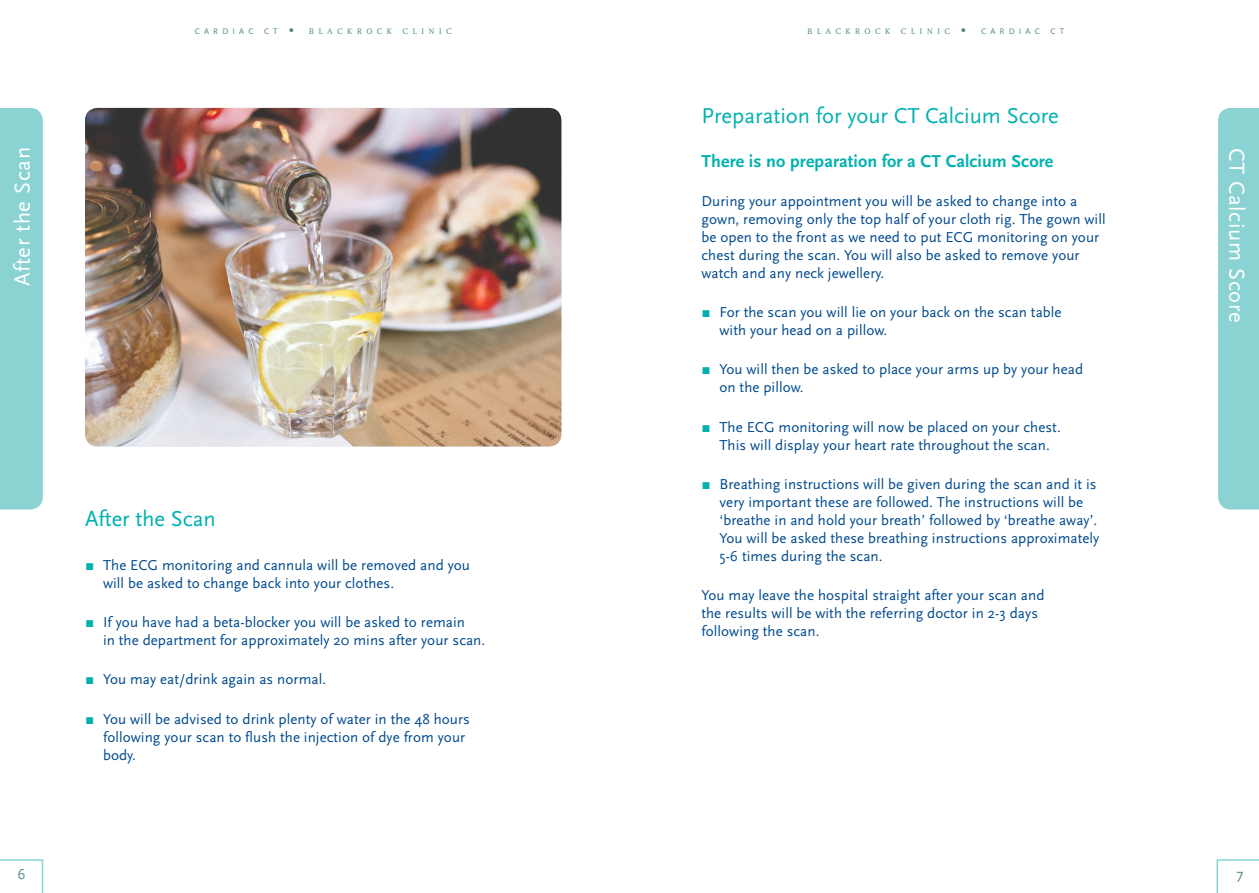
<style>
.page{position:relative;width:1259px;height:893px;background:#fff}
.page>*{position:absolute;margin:0;border:0;box-sizing:border-box;transform-origin:0 0}
.hBC41_title_header_1{font:22.5px "Scala Sans";color:#00b1b0}
.hBC41_page_tab_15_16{font:22.5px "Scala Sans";letter-spacing:.03em;color:#fff}
.hBC41_subhead_12_12{font:700 18px "Scala Sans";letter-spacing:.005em;color:#00b1b0}
.hBC41_bodytext_10_12{font:15px/18px "Scala Sans";letter-spacing:.005em;color:#004a8d}
.t1{font:15px "Scala Sans";color:#4f8a88}
.t2{font:8.4px "Scala";letter-spacing:.5em;color:#4f8a88}
.t3{font:8.4px "Scala Sans";letter-spacing:.5em;color:#4f8a88}
.s1{font-family:"Scala Sans"}
.s2{font-family:"Scala Sans";font-size:16.8px}
.s3{color:#00b1b0}
</style>
<div class="page">
<div style="left:1218px;top:108px;width:41px;height:401px;background:#8bd2d3"></div>
<div style="left:0;top:108px;width:43px;height:401px;background:#8bd2d3"></div>
<img style="left:85px;top:108px;width:476px;height:338px">
<svg style="left:1216px;top:859px;width:43px;height:34px"></svg>
<svg style="left:0;top:859px;width:43px;height:34px"></svg>
<p class="hBC41_page_tab_15_16" style="left:10px;top:286px;width:141px;rotate:-90deg">After the Scan</p>
<p class="t3" style="left:195px;top:26px;width:60px">CARDIAC</p>
<p class="t2" style="left:264px;top:26px;width:189px"><span class="s1">CT</span> <span class="s2">•</span> BLACKROCK CLINIC</p>
<p class="t2" style="left:807px;top:26px;width:161px">BLACKROCK CLINIC <span class="s2">•</span></p>
<p class="t3" style="left:981px;top:26px;width:60px">CARDIAC</p>
<p class="t3" style="left:1050px;top:26px;width:15px">C T</p>
<p class="hBC41_title_header_1" style="left:85px;top:507px;width:132px">After the Scan</p>
<p class="hBC41_bodytext_10_12" style="left:103px;top:556px;width:368px;text-indent:-18px"><span class="s3">π</span> The ECG monitoring and cannula will be removed and you will be asked to change back into your clothes.</p>
<p class="hBC41_bodytext_10_12" style="left:103px;top:613px;width:384px;text-indent:-18px"><span class="s3">π</span> If you have had a beta-blocker you will be asked to remain<br>in the department for approximately 20 mins after your scan.</p>
<p class="hBC41_bodytext_10_12" style="left:85px;top:671px;width:242px"><span class="s3">π</span> You may eat/drink again as normal.</p>
<p class="hBC41_bodytext_10_12" style="left:103px;top:710px;width:368px;text-indent:-18px"><span class="s3">π</span> You will be advised to drink plenty of water in the 48 hours following your scan to flush the injection of dye from your body.</p>
<p class="hBC41_title_header_1" style="left:701px;top:104px;width:359px">Preparation for your CT Calcium Score</p>
<p class="hBC41_subhead_12_12" style="left:701px;top:151px;width:353px">There is no preparation for a CT Calcium Score</p>
<p class="hBC41_bodytext_10_12" style="left:701px;top:192px;width:406px">During your appointment you will be asked to change into a gown, removing only the top half of your cloth rig. The gown will be open to the front as we need to put ECG monitoring on your chest during the scan. You will also be asked to remove your watch and any neck jewellery.</p>
<p class="hBC41_bodytext_10_12" style="left:719px;top:303px;width:343px;text-indent:-18px"><span class="s3">π</span> For the scan you will lie on your back on the scan table with your head on a pillow.</p>
<p class="hBC41_bodytext_10_12" style="left:719px;top:361px;width:365px;text-indent:-18px"><span class="s3">π</span> You will then be asked to place your arms up by your head on the pillow.</p>
<p class="hBC41_bodytext_10_12" style="left:701px;top:418px;width:361px;text-align:center"><span class="s3">π</span> The ECG monitoring will now be placed on your chest.<br>This will display your heart rate throughout the scan.</p>
<p class="hBC41_bodytext_10_12" style="left:719px;top:475px;width:381px;text-indent:-18px"><span class="s3">π</span> Breathing instructions will be given during the scan and it is very important these are followed. The instructions will be ‘breathe in and hold your breath’ followed by ‘breathe away’.<br>You will be asked these breathing instructions approximately 5-6 times during the scan.</p>
<p class="hBC41_bodytext_10_12" style="left:701px;top:587px;width:344px">You may leave the hospital straight after your scan and the results will be with the referring doctor in 2-3 days following the scan.</p>
<p class="hBC41_page_tab_15_16" style="left:1249px;top:148px;width:177px;rotate:90deg">CT Calcium Score</p>
<p class="t1" style="left:18px;top:866px;width:10px">6</p>
<p class="t1" style="left:1236px;top:866px;width:8px">7</p>
</div>
